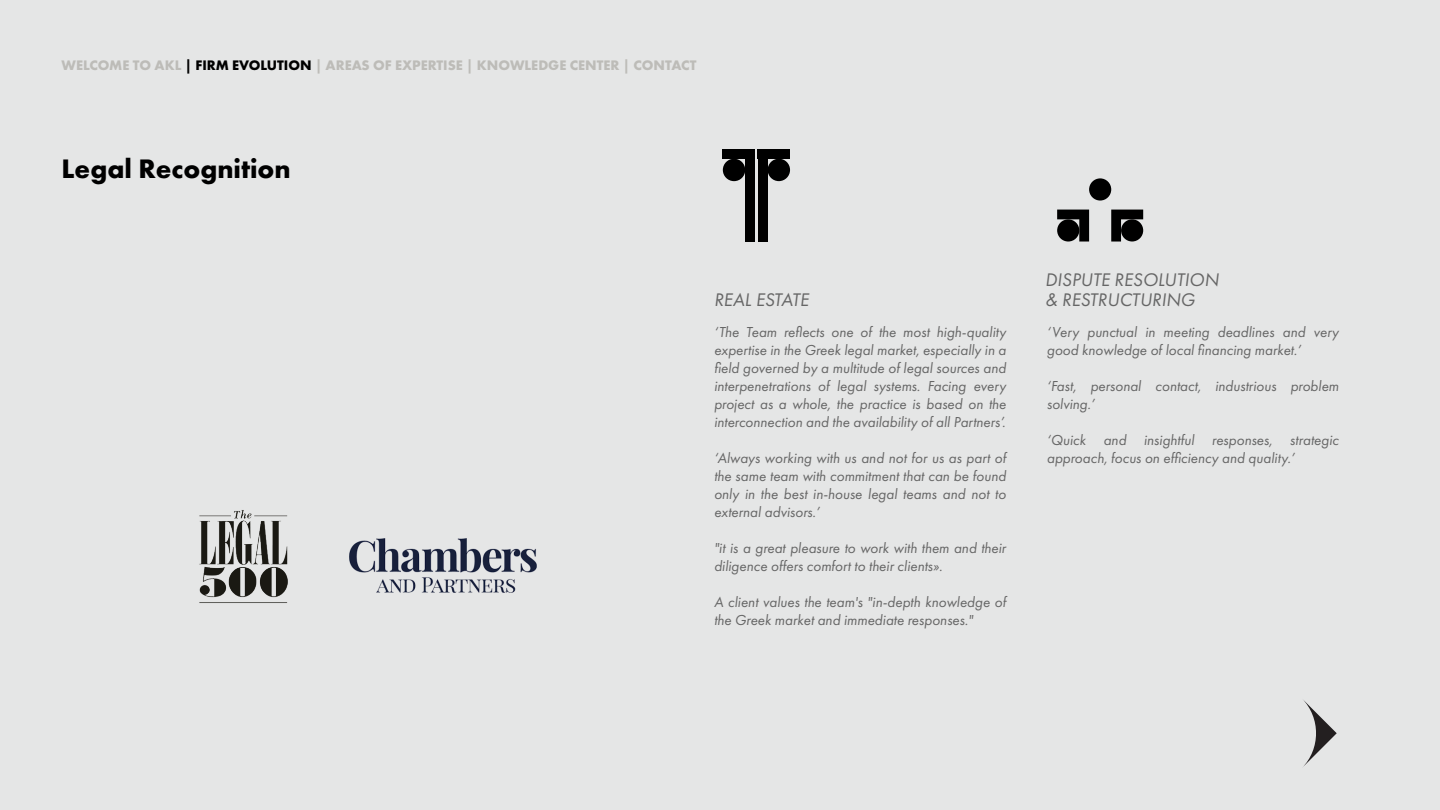
<style>
.page{position:relative;width:1440px;height:810px;background:#fff}
.page>*{position:absolute;margin:0;border:0;box-sizing:border-box;transform-origin:0 0}
.t1{font:700 27.75px "Futura PT";color:#000}
.t2{font:italic 18.9px/20.2px "Futura PT";color:#666}
.t3{font:italic 15px/18px "Futura PT";color:#666}
.t4{font:700 14.33px "Futura PT";color:#bdbcb8}
.s1{color:#000}
</style>
<div class="page">
<div style="left:1px;top:0;width:1439px;height:809px;background:#e5e6e6"></div>
<svg style="left:1303px;top:700px;width:34px;height:67px"></svg>
<div style="left:1089px;top:178px;width:22px;height:23px;background:#000;border-radius:50%"></div>
<svg style="left:1057px;top:210px;width:32px;height:32px"></svg>
<svg style="left:1111px;top:210px;width:32px;height:32px"></svg>
<div style="left:723px;top:159px;width:22px;height:22px;background:#000;border-radius:50%"></div>
<div style="left:723px;top:149px;width:32px;height:10px;background:#000"></div>
<div style="left:745px;top:149px;width:10px;height:93px;background:#000"></div>
<div style="left:768px;top:159px;width:22px;height:22px;background:#000;border-radius:50%"></div>
<div style="left:758px;top:149px;width:10px;height:93px;background:#000"></div>
<div style="left:758px;top:149px;width:32px;height:10px;background:#000"></div>
<img style="left:199px;top:510px;width:89px;height:93px">
<img style="left:350px;top:539px;width:186px;height:54px">
<p class="t4" style="left:62px;top:56px;width:637px">WELCOME TO AKL <span class="s1">| FIRM EVOLUTION</span> | AREAS OF EXPERTISE | KNOWLEDGE CENTER | CONTACT</p>
<h1 class="t1" style="left:62px;top:151px;width:231px">Legal Recognition</h1>
<p class="t2" style="left:714px;top:289px;width:97px">REAL ESTATE</p>
<p class="t3" style="left:714px;top:323px;width:294px;text-align:justify">‘The Team reflects one of the most high-quality expertise in the Greek legal market, especially in a field governed by a multitude of legal sources and interpenetrations of legal systems. Facing every project as a whole, the practice is based on the interconnection and the availability of all Partners’.</p>
<p class="t3" style="left:714px;top:449px;width:294px;text-align:justify">‘Always working with us and not for us as part of the same team with commitment that can be found only in the best in-house legal teams and not to external advisors.’</p>
<p class="t3" style="left:714px;top:539px;width:293px">"it is a great pleasure to work with them and their diligence offers comfort to their clients».</p>
<p class="t3" style="left:714px;top:593px;width:294px">A client values the team's "in-depth knowledge of the Greek market and immediate responses."</p>
<p class="t2" style="left:1045px;top:269px;width:175px">DISPUTE RESOLUTION &amp; RESTRUCTURING</p>
<p class="t3" style="left:1047px;top:323px;width:294px">‘Very punctual in meeting deadlines and very good knowledge of local financing market.’</p>
<p class="t3" style="left:1047px;top:377px;width:294px">‘Fast, personal contact, industrious problem solving.’</p>
<p class="t3" style="left:1047px;top:431px;width:294px">‘Quick and insightful responses, strategic approach, focus on efficiency and quality.’</p>
</div>
